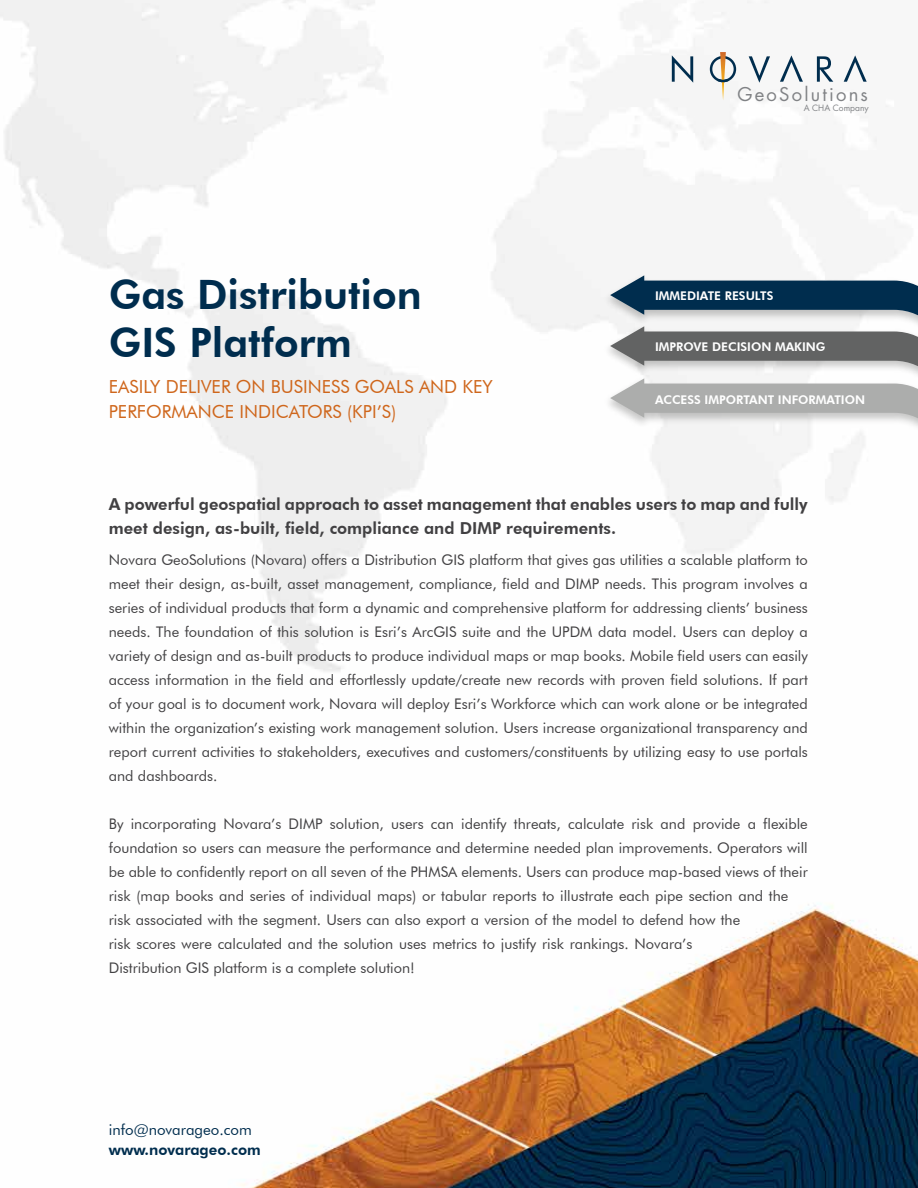
<style>
.page{position:relative;width:918px;height:1188px;background:#fff}
.page>*{position:absolute;margin:0;border:0;box-sizing:border-box;transform-origin:0 0}
.t1{font:800 40.5px/48.6px "Futura BT";color:#002d4e}
.t2{font:18.45px "Futura";letter-spacing:.12em;color:#808285}
.t3{font:18px/25.5px "Futura BT";color:#cf661b}
.t4{font:800 16.5px/24px "Futura BT";color:#414042}
.t5{font:15px "Futura BT";color:#002d4e}
.t6{font:800 15px "Futura BT";color:#002d4e}
.t7{font:14.7px/24px "Futura BT";color:#414042;text-align:justify}
.t8{font:800 12px "Futura BT";color:#fff}
.t9{font:8.55px "Futura";color:#808285}
</style>
<div class="page">
<img style="left:0;top:0;width:918px;height:1188px">
<img style="left:600px;top:270px;width:318px;height:51px">
<img style="left:600px;top:321px;width:10px;height:50px">
<svg style="left:672px;top:55px;width:21px;height:28px"></svg>
<svg style="left:749px;top:56px;width:21px;height:27px"></svg>
<svg style="left:817px;top:56px;width:16px;height:26px"></svg>
<svg style="left:780px;top:55px;width:23px;height:27px"></svg>
<svg style="left:844px;top:55px;width:23px;height:27px"></svg>
<svg style="left:710px;top:52px;width:26px;height:49px"></svg>
<img style="left:600px;top:373px;width:10px;height:70px">
<svg style="left:610px;top:275px;width:308px;height:168px"></svg>
<h1 class="t1" style="left:109px;top:270px;width:314px">Gas Distribution<br>GIS Platform</h1>
<p class="t3" style="left:109px;top:373px;width:386px">EASILY DELIVER ON BUSINESS GOALS AND KEY<br>PERFORMANCE INDICATORS (KPI’S)</p>
<p class="t2" style="left:737px;top:81px;width:132px">GeoSolutions</p>
<p class="t9" style="left:804px;top:102px;width:67px">A CHA Company</p>
<p class="t8" style="left:655px;top:289px;width:120px">IMMEDIATE RESULTS</p>
<p class="t8" style="left:655px;top:340px;width:172px">IMPROVE DECISION MAKING</p>
<p class="t8" style="left:655px;top:392px;width:212px">ACCESS IMPORTANT INFORMATION</p>
<p class="t4" style="left:109px;top:492px;width:700px">A powerful geospatial approach to asset management that enables users to map and fully meet design, as-built, field, compliance and DIMP requirements.</p>
<p class="t7" style="left:109px;top:548px;width:701px">Novara GeoSolutions (Novara) offers a Distribution GIS platform that gives gas utilities a scalable platform to meet their design, as-built, asset management, compliance, field and DIMP needs. This program involves a series of individual products that form a dynamic and comprehensive platform for addressing clients’ business needs. The foundation of this solution is Esri’s ArcGIS suite and the UPDM data model. Users can deploy a variety of design and as-built products to produce individual maps or map books. Mobile field users can easily access information in the field and effortlessly update/create new records with proven field solutions. If part of your goal is to document work, Novara will deploy Esri’s Workforce which can work alone or be integrated within the organization’s existing work management solution. Users increase organizational transparency and report current activities to stakeholders, executives and customers/constituents by utilizing easy to use portals and dashboards.</p>
<p class="t7" style="left:109px;top:812px;width:701px;text-align:left">By incorporating Novara’s DIMP solution, users can identify threats, calculate risk and provide a flexible foundation so users can measure the performance and determine needed plan improvements. Operators will be able to confidently report on all seven of the PHMSA elements. Users can produce map-based views of their risk (map books and series of individual maps) or tabular reports to illustrate each pipe section and the risk associated with the segment. Users can also export a version of the model to defend how the<br>risk scores were calculated and the solution uses metrics to justify risk rankings. Novara’s<br>Distribution GIS platform is a complete solution!</p>
<p class="t5" style="left:109px;top:1121px;width:145px">info@novarageo.com</p>
<p class="t6" style="left:109px;top:1140px;width:154px">www.novarageo.com</p>
</div>
